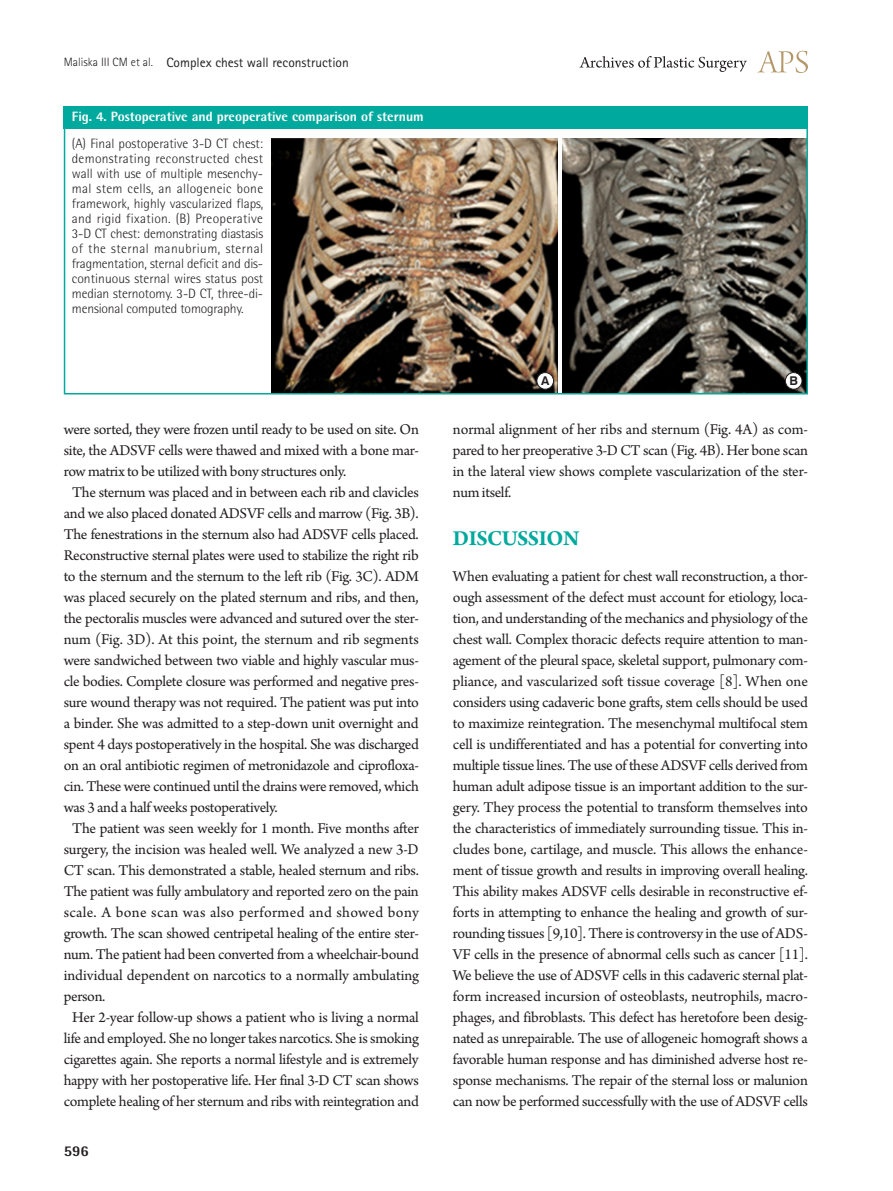
<style>
.page{position:relative;width:893px;height:1191px;background:#fff}
.page>*{position:absolute;margin:0;border:0;box-sizing:border-box;transform-origin:0 0}
.대제목{font:700 22.5px "Arno Pro";letter-spacing:-.02em;color:#00a99d}
.본문{font:15.75px/21px "Arno Pro";letter-spacing:-.02em;color:#231f20;text-align:justify}
.본문_0{font:15.75px/21px "Arno Pro";letter-spacing:-.02em;color:#231f20;text-align:justify}
.t1{font:800 15px "Rotis Semi Sans Std";color:#231f20}
.그림설명{font:300 13.5px/15px "Rotis Semi Sans Std";letter-spacing:-.01em;color:#231f20;text-align:justify}
.표그림제목{font:800 13.5px "Rotis Semi Sans Std";color:#fff}
.t2{font:13.5px "Rotis Sans Serif Std";color:#231f20}
.t3{font:700 12.15px "Swiss 721 BT";color:#231f20}
.s1{font-weight:300;font-size:12px}
</style>
<div class="page">
<svg style="left:757px;top:51px;width:51px;height:22px"></svg>
<svg style="left:579px;top:56px;width:168px;height:16px"></svg>
<div style="left:64px;top:106px;width:744px;height:23px;background:#00a99d"></div>
<img style="left:271px;top:138px;width:287px;height:253px">
<img style="left:562px;top:138px;width:243px;height:253px">
<div style="left:537px;top:372px;width:16px;height:17px;background:#fff;border-radius:50%"></div>
<div style="left:537px;top:372px;width:17px;height:17px;border:1px solid #231f20;border-radius:50%"></div>
<div style="left:785px;top:372px;width:17px;height:17px;background:#fff;border-radius:50%"></div>
<div style="left:785px;top:372px;width:17px;height:17px;border:1px solid #231f20;border-radius:50%"></div>
<div style="left:64px;top:106px;width:744px;height:288px;border:2px solid #00a99d"></div>
<p class="t2" style="left:64px;top:54px;width:287px"><span class="s1">Maliska III CM et al.</span> Complex chest wall reconstruction</p>
<p class="표그림제목" style="left:72px;top:108px;width:353px">Fig. 4. Postoperative and preoperative comparison of sternum</p>
<p class="그림설명" style="left:72px;top:136px;width:193px">(A) Final postoperative 3-D CT chest: demonstrating reconstructed chest wall with use of multiple mesenchy&shy;mal stem cells, an allogeneic bone framework, highly vascularized flaps, and rigid fixation. (B) Preoperative 3-D CT chest: demonstrating diastasis of the sternal manubrium, sternal fragmentation, sternal deficit and dis&shy;continuous sternal wires status post median sternotomy. 3-D CT, three-di&shy;mensional computed tomography.</p>
<p class="본문" style="left:64px;top:420px;width:357px">were sorted, they were frozen until ready to be used on site. On site, the ADSVF cells were thawed and mixed with a bone mar&shy;row matrix to be utilized with bony structures only.</p>
<p class="본문" style="left:64px;top:483px;width:357px;text-indent:9px">The sternum was placed and in between each rib and clavicles and we also placed donated ADSVF cells and marrow (Fig. 3B).<br>The fenestrations in the sternum also had ADSVF cells placed.<br>Reconstructive sternal plates were used to stabilize the right rib to the sternum and the sternum to the left rib (Fig. 3C). ADM was placed securely on the plated sternum and ribs, and then, the pectoralis muscles were advanced and sutured over the ster&shy;num (Fig. 3D). At this point, the sternum and rib segments were sandwiched between two viable and highly vascular mus&shy;cle bodies. Complete closure was performed and negative pres&shy;sure wound therapy was not required. The patient was put into a binder. She was admitted to a step-down unit overnight and spent 4 days postoperatively in the hospital. She was discharged on an oral antibiotic regimen of metronidazole and ciprofloxa&shy;cin. These were continued until the drains were removed, which was 3 and a half weeks postoperatively.</p>
<p class="본문" style="left:64px;top:819px;width:357px;text-indent:9px">The patient was seen weekly for 1 month. Five months after surgery, the incision was healed well. We analyzed a new 3-D CT scan. This demonstrated a stable, healed sternum and ribs.<br>The patient was fully ambulatory and reported zero on the pain scale. A bone scan was also performed and showed bony growth. The scan showed centripetal healing of the entire ster&shy;num. The patient had been converted from a wheelchair-bound individual dependent on narcotics to a normally ambulating person.</p>
<p class="본문" style="left:64px;top:1008px;width:357px;text-align:center">Her 2-year follow-up shows a patient who is living a normal life and employed. She no longer takes narcotics. She is smoking cigarettes again. She reports a normal lifestyle and is extremely happy with her postoperative life. Her final 3-D CT scan shows complete healing of her sternum and ribs with reintegration and</p>
<p class="t1" style="left:64px;top:1141px;width:27px">596</p>
<p class="t3" style="left:541px;top:373px;width:10px">A</p>
<p class="t3" style="left:789px;top:373px;width:10px">B</p>
<p class="본문" style="left:453px;top:420px;width:357px">normal alignment of her ribs and sternum (Fig. 4A) as com&shy;pared to her preoperative 3-D CT scan (Fig. 4B). Her bone scan in the lateral view shows complete vascularization of the ster&shy;num itself.</p>
<p class="대제목" style="left:453px;top:525px;width:128px">DISCUSSION</p>
<p class="본문_0" style="left:453px;top:567px;width:357px">When evaluating a patient for chest wall reconstruction, a thor&shy;ough assessment of the defect must account for etiology, loca&shy;tion, and understanding of the mechanics and physiology of the chest wall. Complex thoracic defects require attention to man&shy;agement of the pleural space, skeletal support, pulmonary com&shy;pliance, and vascularized soft tissue coverage [8]. When one considers using cadaveric bone grafts, stem cells should be used to maximize reintegration. The mesenchymal multifocal stem cell is undifferentiated and has a potential for converting into multiple tissue lines. The use of these ADSVF cells derived from human adult adipose tissue is an important addition to the sur&shy;gery. They process the potential to transform themselves into the characteristics of immediately surrounding tissue. This in&shy;cludes bone, cartilage, and muscle. This allows the enhance&shy;ment of tissue growth and results in improving overall healing.<br>This ability makes ADSVF cells desirable in reconstructive ef&shy;forts in attempting to enhance the healing and growth of sur&shy;rounding tissues [9,10]. There is controversy in the use of ADS-VF cells in the presence of abnormal cells such as cancer [11].<br>We believe the use of ADSVF cells in this cadaveric sternal plat&shy;form increased incursion of osteoblasts, neutrophils, macro&shy;phages, and fibroblasts. This defect has heretofore been desig&shy;nated as unrepairable. The use of allogeneic homograft shows a favorable human response and has diminished adverse host re&shy;sponse mechanisms. The repair of the sternal loss or malunion can now be performed successfully with the use of ADSVF cells</p>
</div>
